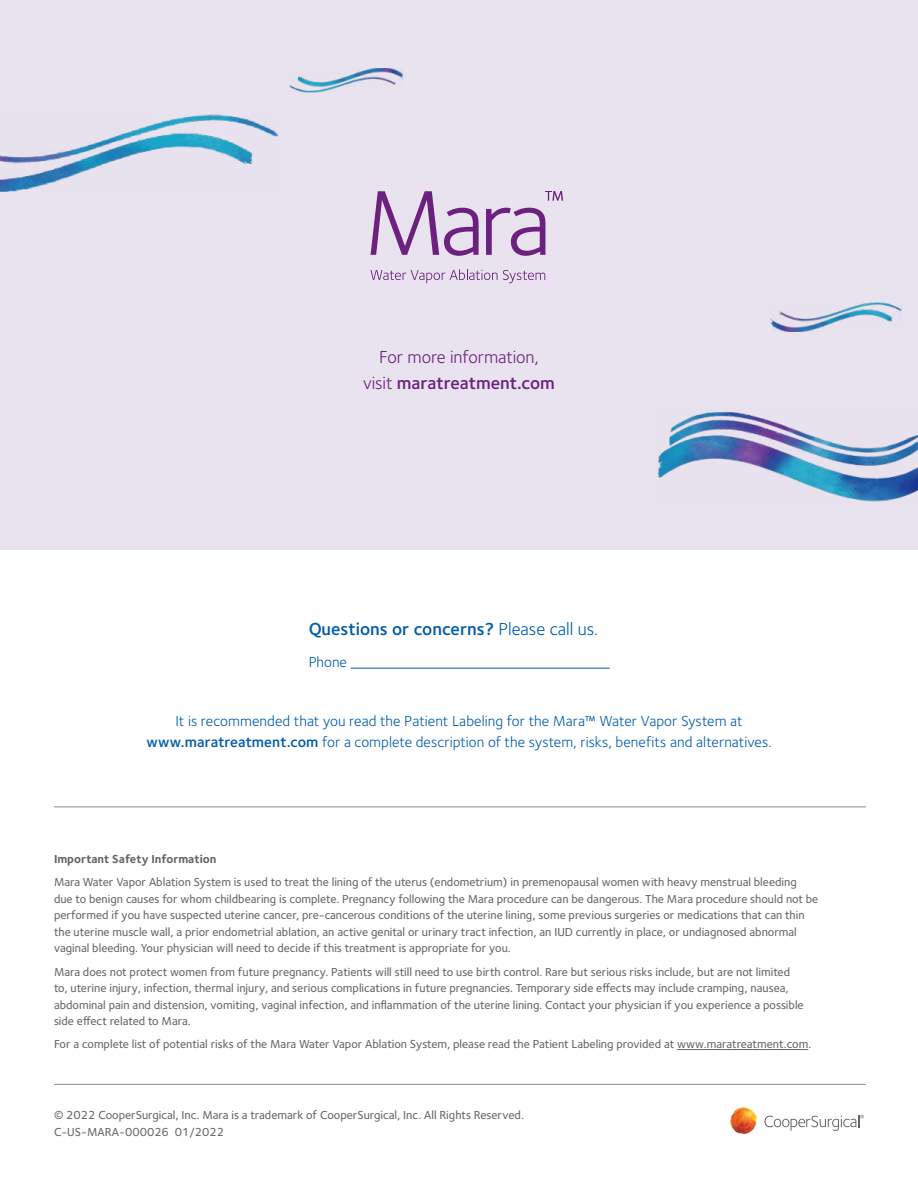
<style>
.page{position:relative;width:918px;height:1188px;background:#fff}
.page>*{position:absolute;margin:0;border:0;box-sizing:border-box;transform-origin:0 0}
.t1{font:18px/25.5px "Foundry Sterling OT2";letter-spacing:-.005em;color:#6c217f;text-align:center}
.t2{font:600 18px "Foundry Sterling OT2";color:#005cab}
.t3{font:15px/21px "Foundry Sterling OT2";letter-spacing:.005em;color:#005cab;text-align:center}
.t4{font:500 12px/16.5px "Foundry Sterling OT2";color:#636466}
.t5{font:700 12px "Foundry Sterling OT2";color:#636466}
.s1{font-weight:600}
.s2{font-weight:400}
</style>
<div class="page">
<div style="left:0;top:0;width:918px;height:550px;background:#e9e3ef"></div>
<svg style="left:371px;top:191px;width:108px;height:65px"></svg>
<svg style="left:486px;top:208px;width:59px;height:48px"></svg>
<svg style="left:545px;top:191px;width:18px;height:10px"></svg>
<svg style="left:371px;top:269px;width:174px;height:14px"></svg>
<hr style="left:54px;top:1084px;width:812px;height:1px;background:#878a8f">
<hr style="left:54px;top:807px;width:812px;height:1px;background:#878a8f">
<svg style="left:764px;top:1115px;width:100px;height:16px"></svg>
<img style="left:729px;top:1106px;width:29px;height:29px">
<hr style="left:677px;top:1049px;width:131px;height:1px;background:#636466">
<hr style="left:351px;top:668px;width:259px;height:1px;background:#005cab">
<img style="left:770px;top:302px;width:131px;height:29px">
<img style="left:289px;top:68px;width:115px;height:25px">
<img style="left:657px;top:412px;width:261px;height:90px">
<img style="left:0;top:114px;width:279px;height:77px">
<h1 class="t1" style="left:363px;top:343px;width:193px">For more information, visit <span class="s1">maratreatment.com</span></h1>
<h1 class="t2" style="left:308px;top:615px;width:291px">Questions or concerns? <span class="s2">Please call us.</span></h1>
<p class="t3" style="left:308px;top:650px;width:40px">Phone</p>
<p class="t3" style="left:146px;top:710px;width:627px">It is recommended that you read the Patient Labeling for the Mara™ Water Vapor System at <span class="s1">www.maratreatment.com</span> for a complete description of the system, risks, benefits and alternatives.</p>
<p class="t5" style="left:54px;top:850px;width:164px">Important Safety Information</p>
<p class="t4" style="left:54px;top:873px;width:766px">Mara Water Vapor Ablation System is used to treat the lining of the uterus (endometrium) in premenopausal women with heavy menstrual bleeding due to benign causes for whom childbearing is complete. Pregnancy following the Mara procedure can be dangerous. The Mara procedure should not be performed if you have suspected uterine cancer, pre-cancerous conditions of the uterine lining, some previous surgeries or medications that can thin the uterine muscle wall, a prior endometrial ablation, an active genital or urinary tract infection, an IUD currently in place, or undiagnosed abnormal vaginal bleeding. Your physician will need to decide if this treatment is appropriate for you.</p>
<p class="t4" style="left:54px;top:963px;width:751px">Mara does not protect women from future pregnancy. Patients will still need to use birth control. Rare but serious risks include, but are not limited to, uterine injury, infection, thermal injury, and serious complications in future pregnancies. Temporary side effects may include cramping, nausea, abdominal pain and distension, vomiting, vaginal infection, and inflammation of the uterine lining. Contact your physician if you experience a possible side effect related to Mara.</p>
<p class="t4" style="left:54px;top:1035px;width:759px">For a complete list of potential risks of the Mara Water Vapor Ablation System, please read the Patient Labeling provided at www.maratreatment.com.</p>
<p class="t4" style="left:54px;top:1106px;width:471px">© 2022 CooperSurgical, Inc. Mara is a trademark of CooperSurgical, Inc. All Rights Reserved.<br>C-US-MARA-000026 01/2022</p>
</div>
